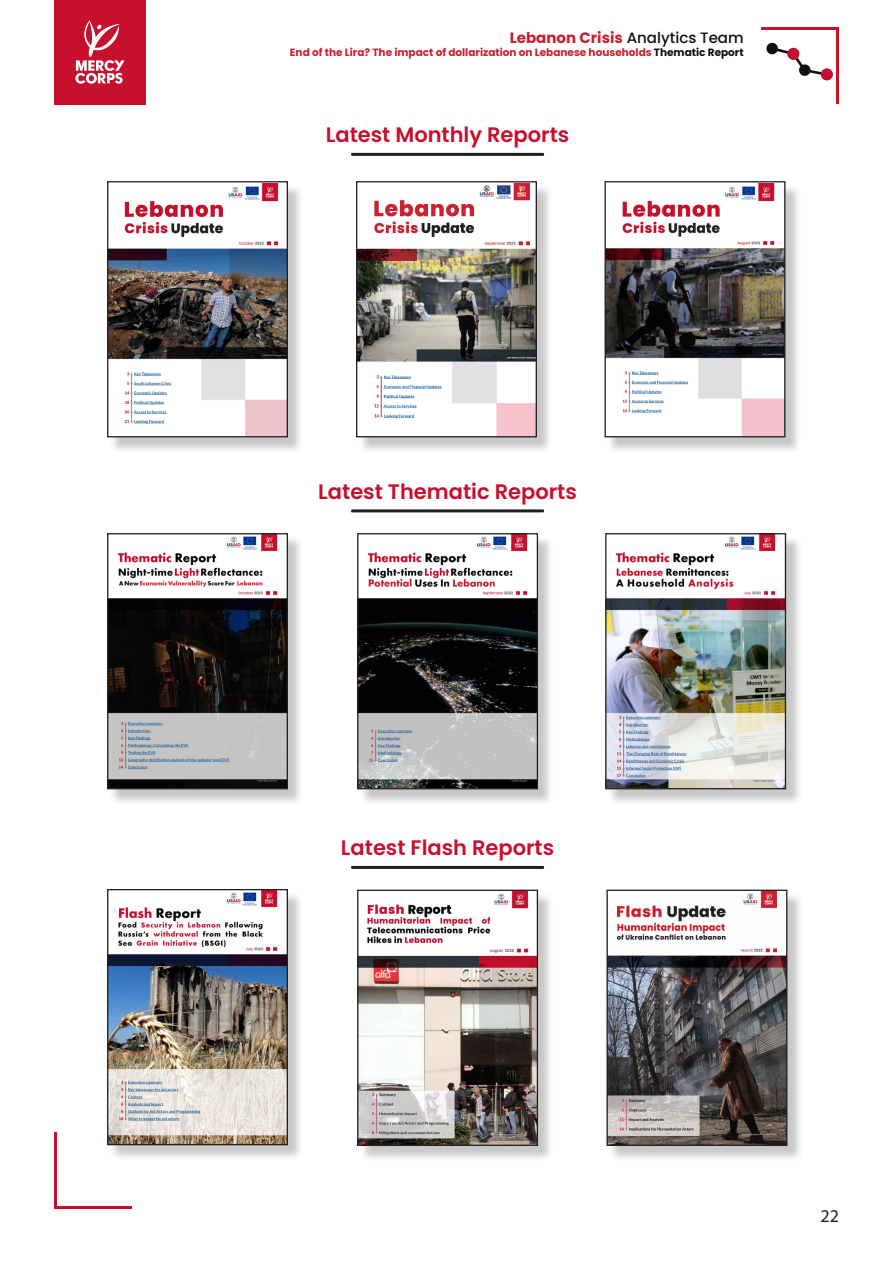
<style>
.page{position:relative;width:893px;height:1263px;background:#fff}
.page>*{position:absolute;margin:0;border:0;box-sizing:border-box;transform-origin:0 0}
.t1{font:600 21px "Poppins";color:#c70f2e}
.t2{font:18px "Myriad Pro";color:#231f20}
.t3{font:700 15px "Poppins";color:#c7202e}
.t4{font:700 10.5px "Poppins";color:#c7202e}
.s1{font-weight:500;color:#0f1013}
.s2{color:#0f1013}
</style>
<div class="page">
<div style="left:54px;top:0;width:92px;height:104px;background:#c70f2e"></div>
<svg style="left:75px;top:20px;width:49px;height:64px"></svg>
<svg style="left:766px;top:42px;width:67px;height:38px"></svg>
<hr style="left:761px;top:28px;width:77px;height:2px;background:#c70f2e">
<hr style="left:836px;top:28px;width:3px;height:76px;background:#c70f2e">
<hr style="left:55px;top:1207px;width:77px;height:2px;background:#c70f2e">
<hr style="left:54px;top:1132px;width:3px;height:77px;background:#c70f2e">
<div style="left:787px;top:48px;width:12px;height:12px;background:#c70f2e;border-radius:50%"></div>
<div style="left:821px;top:68px;width:12px;height:12px;background:#c70f2e;border-radius:50%"></div>
<hr style="left:351px;top:153px;width:193px;height:3px;background:#231f20">
<hr style="left:351px;top:509px;width:193px;height:3px;background:#231f20">
<hr style="left:351px;top:866px;width:193px;height:3px;background:#231f20">
<div style="left:607px;top:535px;width:195px;height:271px;background:#231f20;opacity:.25"></div>
<div style="left:359px;top:535px;width:195px;height:271px;background:#231f20;opacity:.25"></div>
<div style="left:109px;top:535px;width:195px;height:271px;background:#231f20;opacity:.25"></div>
<div style="left:109px;top:891px;width:195px;height:271px;background:#231f20;opacity:.25"></div>
<div style="left:359px;top:892px;width:195px;height:270px;background:#231f20;opacity:.25"></div>
<img style="left:606px;top:534px;width:179px;height:255px">
<svg style="left:358px;top:534px;width:179px;height:255px"></svg>
<svg style="left:107px;top:534px;width:180px;height:255px"></svg>
<img style="left:108px;top:890px;width:179px;height:255px">
<img style="left:358px;top:890px;width:179px;height:256px">
<div style="left:609px;top:892px;width:195px;height:270px;background:#231f20;opacity:.25"></div>
<img style="left:606px;top:890px;width:180px;height:255px">
<div style="left:358px;top:183px;width:195px;height:271px;background:#231f20;opacity:.25"></div>
<div style="left:109px;top:183px;width:195px;height:271px;background:#231f20;opacity:.25"></div>
<div style="left:607px;top:183px;width:195px;height:271px;background:#231f20;opacity:.25"></div>
<img style="left:356px;top:182px;width:179px;height:255px">
<img style="left:107px;top:182px;width:179px;height:255px">
<img style="left:604px;top:182px;width:180px;height:255px">
<h3 class="t3" style="left:510px;top:30px;width:236px">Lebanon Crisis <span class="s1">Analytics Team</span></h3>
<p class="t4" style="left:290px;top:46px;width:455px">End of the Lira? The impact of dollarization on Lebanese households <span class="s2">Thematic Report</span></p>
<p class="t1" style="left:326px;top:123px;width:245px">Latest Monthly Reports</p>
<p class="t1" style="left:318px;top:479px;width:260px">Latest Thematic Reports</p>
<p class="t1" style="left:341px;top:836px;width:215px">Latest Flash Reports</p>
<p class="t2" style="left:820px;top:1205px;width:20px">22</p>
</div>
